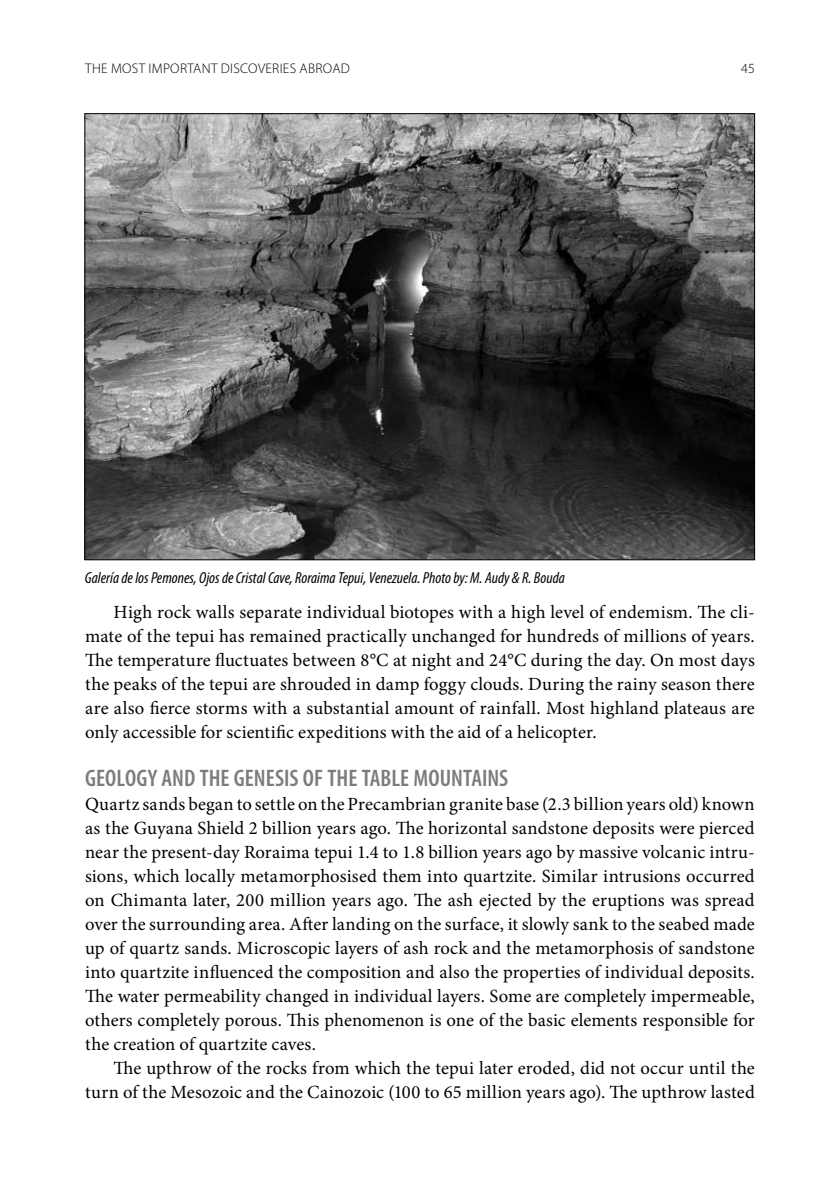
<style>
.page{position:relative;width:840px;height:1191px;background:#fff}
.page>*{position:absolute;margin:0;border:0;box-sizing:border-box;transform-origin:0 0}
.t1{font:600 condensed 24px "Myriad Pro";color:#7c7c7c}
.t2{font:18.6px/24px "Minion Pro";letter-spacing:.005em;color:#000;text-align:justify}
.t3{font:italic condensed 16px "Myriad Pro";color:#000}
.t4{font:300 14px "Myriad Pro";letter-spacing:.02em;color:#000}
</style>
<div class="page">
<img style="left:87px;top:115px;width:665px;height:443px">
<p class="t4" style="left:85px;top:60px;width:264px">THE MOST IM PORTANT DISCOVERIES ABROAD</p>
<p class="t4" style="left:740px;top:60px;width:15px">45</p>
<p class="t3" style="left:85px;top:568px;width:481px">Galería de los Pemones, Ojos de Cristal Cave, Roraima Tepui, Venezuela. Photo by: M. Audy &amp; R. Bouda</p>
<p class="t2" style="left:85px;top:600px;width:670px;text-indent:28px">High rock walls separate individual biotopes with a high level of endemism. The cli&shy;mate of the tepui has remained practically unchanged for hundreds of millions of years.<br>The temperature fluctuates between 8°C at night and 24°C during the day. On most days the peaks of the tepui are shrouded in damp foggy clouds. During the rainy season there are also fierce storms with a substantial amount of rainfall. Most highland plateaus are only accessible for scientific expeditions with the aid of a helicopter.</p>
<p class="t1" style="left:85px;top:763px;width:423px">GEOLOGY AND THE GENESIS OF THE TABLE MOUNTAINS</p>
<p class="t2" style="left:85px;top:792px;width:670px">Quartz sands began to settle on the Precambrian granite base (2.3 billion years old) known as the Guyana Shield 2 billion years ago. The horizontal sandstone deposits were pierced near the present-day Roraima tepui 1.4 to 1.8 billion years ago by massive volcanic intru&shy;sions, which locally metamorphosised them into quartzite. Similar intrusions occurred on Chimanta later, 200 million years ago. The ash ejected by the eruptions was spread over the surrounding area. After landing on the surface, it slowly sank to the seabed made up of quartz sands. Microscopic layers of ash rock and the metamorphosis of sandstone into quartzite influenced the composition and also the properties of individual deposits.<br>The water permeability changed in individual layers. Some are completely impermeable, others completely porous. This phenomenon is one of the basic elements responsible for the creation of quartzite caves.</p>
<p class="t2" style="left:85px;top:1055px;width:670px;text-align:right">The upthrow of the rocks from which the tepui later eroded, did not occur until the turn of the Mesozoic and the Cainozoic (100 to 65 million years ago). The upthrow lasted</p>
</div>
